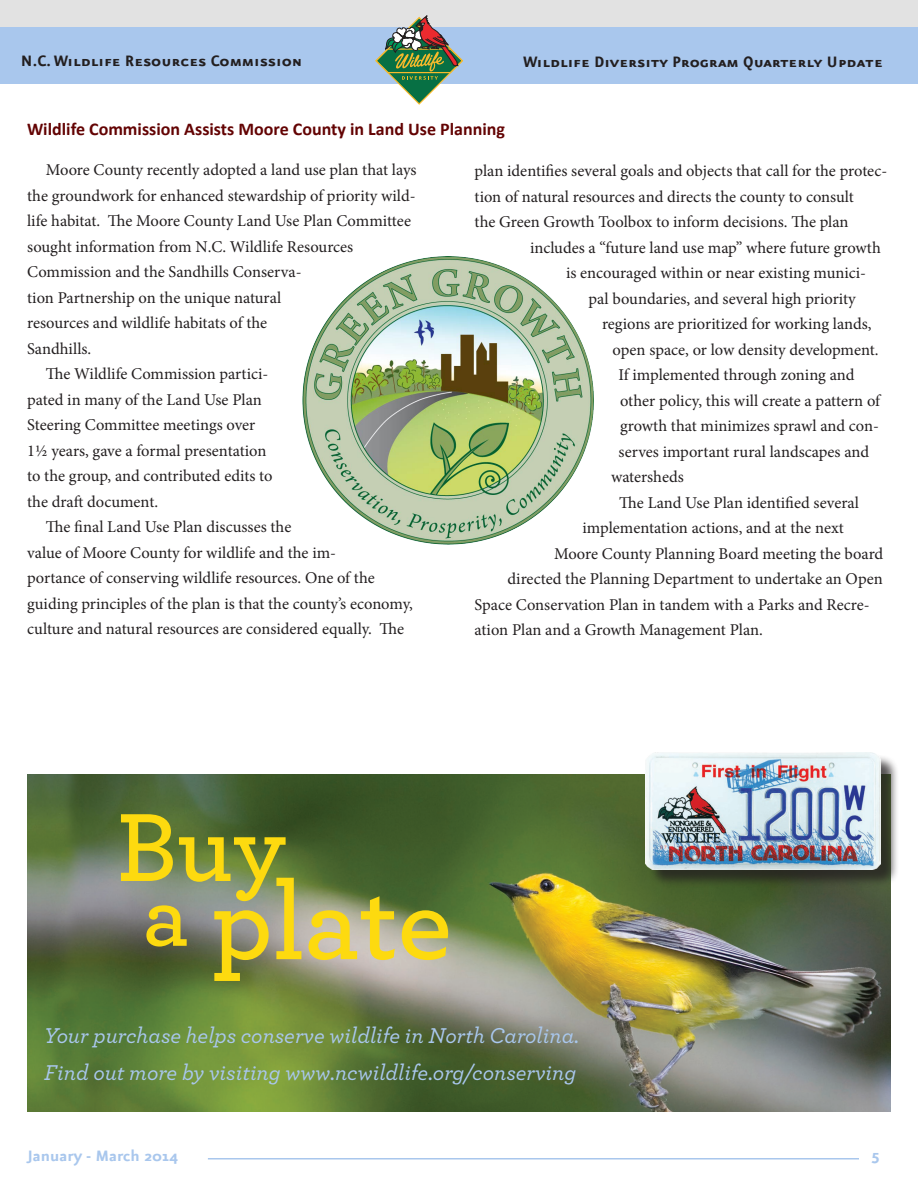
<style>
.page{position:relative;width:918px;height:1188px;background:#fff}
.page>*{position:absolute;margin:0;border:0;box-sizing:border-box;transform-origin:0 0}
.t1{font:italic 500 22.5px "Archer";color:#a9c7ed}
.t2{font:18px "Eureka Sans Bold Caps";color:#231f20}
.t3{font:700 18px "Calibri";color:#630303}
.t4{font:700 18px "Eureka Sans";color:#a9c7ed}
.t5{font:16.5px/25.5px "Minion Pro";color:#231f20}
</style>
<div class="page">
<img style="left:27px;top:774px;width:864px;height:338px">
<div style="left:648px;top:754px;width:251px;height:134px;background:#231f20;opacity:.75"></div>
<img style="left:646px;top:752px;width:235px;height:117px">
<svg style="left:121px;top:814px;width:327px;height:167px;background:#898e4a"></svg>
<img style="left:303px;top:257px;width:290px;height:288px">
<hr style="left:208px;top:1158px;width:651px;height:2px;background:#a9c7ed">
<div style="left:0;top:27px;width:918px;height:57px;background:#a9c7ed"></div>
<div style="left:0;top:0;width:918px;height:27px;background:#e2e2e2"></div>
<svg style="left:375px;top:16px;width:88px;height:89px"></svg>
<p class="t2" style="left:21px;top:52px;width:283px">N.C. Wildlife Resources Commission</p>
<p class="t2" style="left:523px;top:52px;width:361px">Wildlife Diversity Program Quarterly Update</p>
<p class="t3" style="left:27px;top:118px;width:480px">Wildlife Commission Assists Moore County in Land Use Planning</p>
<p class="t5" style="left:475px;top:158px;width:414px">plan identifies several goals and objects that call for the protec-</p>
<p class="t5" style="left:475px;top:184px;width:381px">tion of natural resources and directs the county to consult</p>
<p class="t5" style="left:475px;top:209px;width:376px">the Green Growth Toolbox to inform decisions. The plan</p>
<p class="t5" style="left:530px;top:235px;width:352px">includes a “future land use map” where future growth</p>
<p class="t5" style="left:566px;top:260px;width:302px">is encouraged within or near existing munici-</p>
<p class="t5" style="left:589px;top:286px;width:269px">pal boundaries, and several high priority</p>
<p class="t5" style="left:602px;top:311px;width:271px">regions are prioritized for working lands,</p>
<p class="t5" style="left:613px;top:337px;width:268px">open space, or low density development.</p>
<p class="t5" style="left:619px;top:362px;width:237px">If implemented through zoning and</p>
<p class="t5" style="left:620px;top:388px;width:262px">other policy, this will create a pattern of</p>
<p class="t5" style="left:620px;top:413px;width:260px">growth that minimizes sprawl and con-</p>
<p class="t5" style="left:619px;top:439px;width:252px">serves important rural landscapes and</p>
<p class="t5" style="left:611px;top:464px;width:74px">watersheds</p>
<p class="t5" style="left:619px;top:490px;width:241px">The Land Use Plan identified several</p>
<p class="t5" style="left:583px;top:515px;width:263px">implementation actions, and at the next</p>
<p class="t5" style="left:554px;top:541px;width:331px">Moore County Planning Board meeting the board</p>
<p class="t5" style="left:508px;top:566px;width:377px">directed the Planning Department to undertake an Open</p>
<p class="t5" style="left:475px;top:592px;width:397px">Space Conservation Plan in tandem with a Parks and Recre-</p>
<p class="t5" style="left:475px;top:617px;width:290px">ation Plan and a Growth Management Plan.</p>
<p class="t5" style="left:27px;top:157px;width:391px;text-indent:19px">Moore County recently adopted a land use plan that lays the groundwork for enhanced stewardship of priority wild&shy;life habitat. The Moore County Land Use Plan Committee sought information from N.C. Wildlife Resources Commission and the Sandhills Conserva-<br>tion Partnership on the unique natural<br>resources and wildlife habitats of the<br>Sandhills.</p>
<p class="t5" style="left:27px;top:361px;width:247px;text-indent:19px">The Wildlife Commission partici&shy;pated in many of the Land Use Plan<br>Steering Committee meetings over<br>1½ years, gave a formal presentation to the group, and contributed edits to the draft document.</p>
<p class="t5" style="left:27px;top:514px;width:387px;text-indent:19px">The final Land Use Plan discusses the<br>value of Moore County for wildlife and the im-<br>portance of conserving wildlife resources. One of the guiding principles of the plan is that the county’s economy, culture and natural resources are considered equally. The</p>
<p class="t1" style="left:44px;top:1019px;width:536px">Your purchase helps conserve wildlife in North Carolina.</p>
<p class="t1" style="left:44px;top:1056px;width:534px">Find out more by visiting www.ncwildlife.org/conserving</p>
<p class="t4" style="left:27px;top:1146px;width:153px">January - March 2014</p>
<p class="t4" style="left:872px;top:1145px;width:10px">5</p>
</div>
